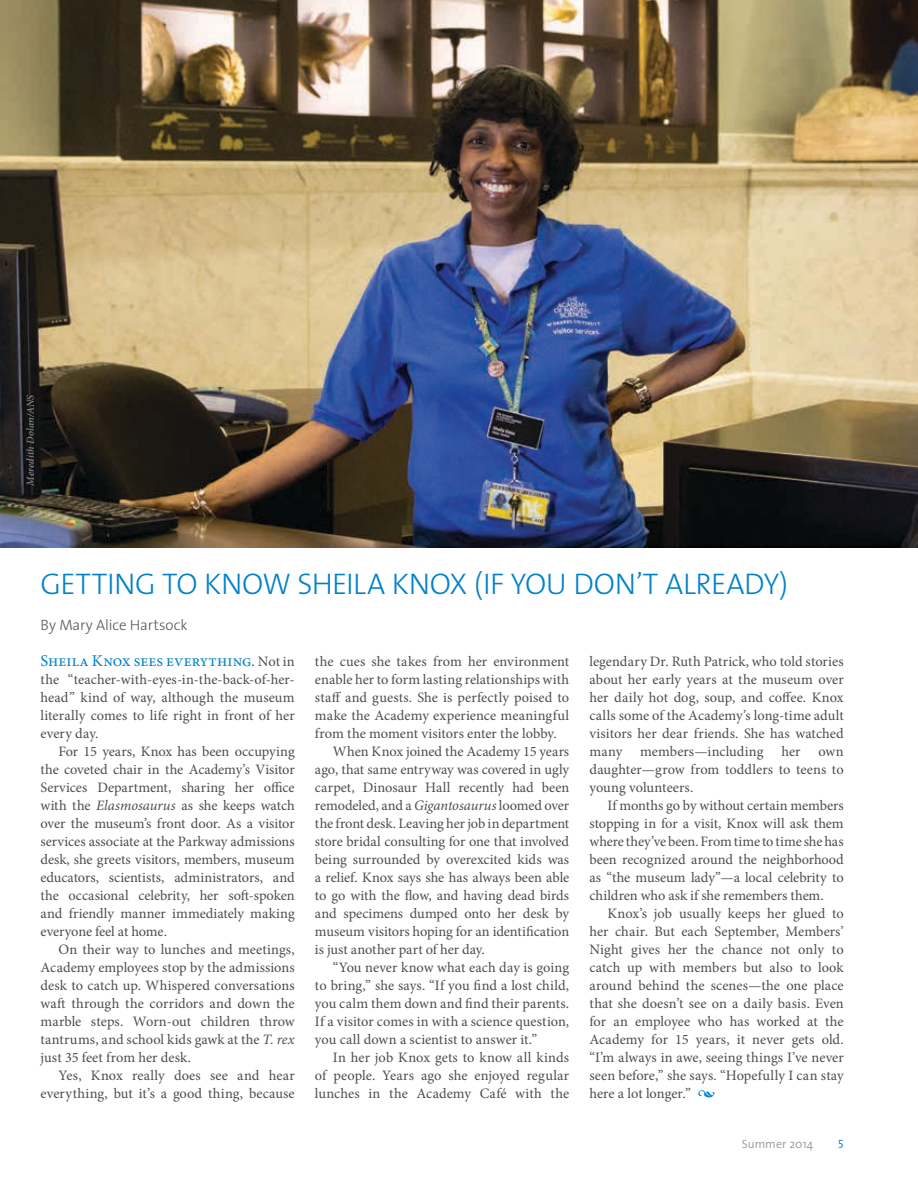
<style>
.page{position:relative;width:918px;height:1188px;background:#fff}
.page>*{position:absolute;margin:0;border:0;box-sizing:border-box;transform-origin:0 0}
.t1{font:30px "The Sans Light Caps";letter-spacing:-.015em;color:#0082c7}
.t2{font:16.5px "Minion Pro";letter-spacing:.005em;color:#0082c7}
.t3{font:300 15px "The Sans";letter-spacing:-.005em;color:#58595b}
.t4{font:14.4px/18px "Minion Pro";color:#4d4d4f;text-align:justify}
.t5{font:300 12px "The Sans";letter-spacing:.005em;color:#949698}
.t6{font:12px "The Sans Semi Light Caps";color:#0082c7}
.t7{font:italic 10.5px "Minion Pro";color:#949698}
.s1{font-size:14.4px;color:#4d4d4f}
.s2{font-style:italic}
.s3{font-style:italic;font-size:16.5px;color:#0082c7}
</style>
<div class="page">
<img style="left:0;top:0;width:918px;height:548px">
<p class="t7" style="left:23px;top:486px;width:93px;rotate:-90deg">Meredith Dolan/ANS</p>
<h1 class="t1" style="left:40px;top:559px;width:749px">GETTING TO KNOW SHEILA KNOX (IF YOU DON’T ALREADY)</h1>
<p class="t3" style="left:40px;top:613px;width:148px">By Mary Alice Hartsock</p>
<p class="t2" style="left:40px;top:650px;width:256px">Sheila Knox sees everything. <span class="s1">Not in</span></p>
<p class="t4" style="left:41px;top:670px;width:256px">the “teacher-with-eyes-in-the-back-of-her&shy;head” kind of way, although the museum literally comes to life right in front of her every day.</p>
<p class="t4" style="left:41px;top:742px;width:256px;text-indent:18px">For 15 years, Knox has been occupying the coveted chair in the Academy’s Visitor Services Department, sharing her office with the <span class="s2">Elasmosaurus</span> as she keeps watch over the museum’s front door. As a visitor services associate at the Parkway admissions desk, she greets visitors, members, museum educators, scientists, administrators, and the occasional celebrity, her soft-spoken and friendly manner immediately making everyone feel at home.</p>
<p class="t4" style="left:41px;top:940px;width:256px;text-indent:18px">On their way to lunches and meetings, Academy employees stop by the admissions desk to catch up. Whispered conversations waft through the corridors and down the marble steps. Worn-out children throw tantrums, and school kids gawk at the <span class="s2">T. rex </span>just 35 feet from her desk.</p>
<p class="t4" style="left:41px;top:1066px;width:256px;text-align:right">Yes, Knox really does see and hear everything, but it’s a good thing, because</p>
<p class="t4" style="left:315px;top:652px;width:256px">the cues she takes from her environment</p>
<p class="t4" style="left:315px;top:670px;width:256px">enable her to form lasting relationships with</p>
<p class="t4" style="left:315px;top:688px;width:256px">staff and guests. She is perfectly poised to</p>
<p class="t4" style="left:315px;top:706px;width:256px">make the Academy experience meaningful</p>
<p class="t4" style="left:315px;top:724px;width:243px">from the moment visitors enter the lobby.</p>
<p class="t4" style="left:333px;top:742px;width:238px">When Knox joined the Academy 15 years</p>
<p class="t4" style="left:315px;top:760px;width:256px">ago, that same entryway was covered in ugly</p>
<p class="t4" style="left:315px;top:778px;width:256px">carpet, Dinosaur Hall recently had been</p>
<p class="t4" style="left:315px;top:796px;width:256px">remodeled, and a <span class="s2">Gigantosaurus</span> loomed over</p>
<p class="t4" style="left:315px;top:814px;width:256px">the front desk. Leaving her job in department</p>
<p class="t4" style="left:315px;top:832px;width:256px">store bridal consulting for one that involved</p>
<p class="t4" style="left:315px;top:850px;width:256px">being surrounded by overexcited kids was</p>
<p class="t4" style="left:315px;top:868px;width:256px">a relief. Knox says she has always been able</p>
<p class="t4" style="left:315px;top:886px;width:256px">to go with the flow, and having dead birds</p>
<p class="t4" style="left:315px;top:904px;width:256px">and specimens dumped onto her desk by</p>
<p class="t4" style="left:315px;top:922px;width:256px">museum visitors hoping for an identification</p>
<p class="t4" style="left:315px;top:940px;width:171px">is just another part of her day.</p>
<p class="t4" style="left:333px;top:958px;width:238px">“You never know what each day is going</p>
<p class="t4" style="left:315px;top:976px;width:256px">to bring,” she says. “If you find a lost child,</p>
<p class="t4" style="left:315px;top:994px;width:256px">you calm them down and find their parents.</p>
<p class="t4" style="left:315px;top:1012px;width:256px">If a visitor comes in with a science question,</p>
<p class="t4" style="left:315px;top:1030px;width:224px">you call down a scientist to answer it.”</p>
<p class="t4" style="left:333px;top:1048px;width:238px">In her job Knox gets to know all kinds</p>
<p class="t4" style="left:315px;top:1066px;width:256px">of people. Years ago she enjoyed regular</p>
<p class="t4" style="left:315px;top:1084px;width:256px">lunches in the Academy Café with the</p>
<p class="t4" style="left:589px;top:652px;width:256px">legendary Dr. Ruth Patrick, who told stories about her early years at the museum over her daily hot dog, soup, and coffee. Knox calls some of the Academy’s long-time adult visitors her dear friends. She has watched many members—including her own daughter—grow from toddlers to teens to young volunteers.</p>
<p class="t4" style="left:589px;top:796px;width:256px;text-indent:18px">If months go by without certain members stopping in for a visit, Knox will ask them where they’ve been. From time to time she has been recognized around the neighborhood as “the museum lady”—a local celebrity to children who ask if she remembers them.</p>
<p class="t4" style="left:589px;top:904px;width:256px;text-indent:18px">Knox’s job usually keeps her glued to her chair. But each September, Members’ Night gives her the chance not only to catch up with members but also to look around behind the scenes—the one place that she doesn’t see on a daily basis. Even for an employee who has worked at the Academy for 15 years, it never gets old. “I’m always in awe, seeing things I’ve never seen before,” she says. “Hopefully I can stay here a lot longer.” <span class="s3">•</span></p>
<p class="t5" style="left:742px;top:1134px;width:73px">Summer 2014</p>
<p class="t6" style="left:838px;top:1134px;width:7px">5</p>
</div>
